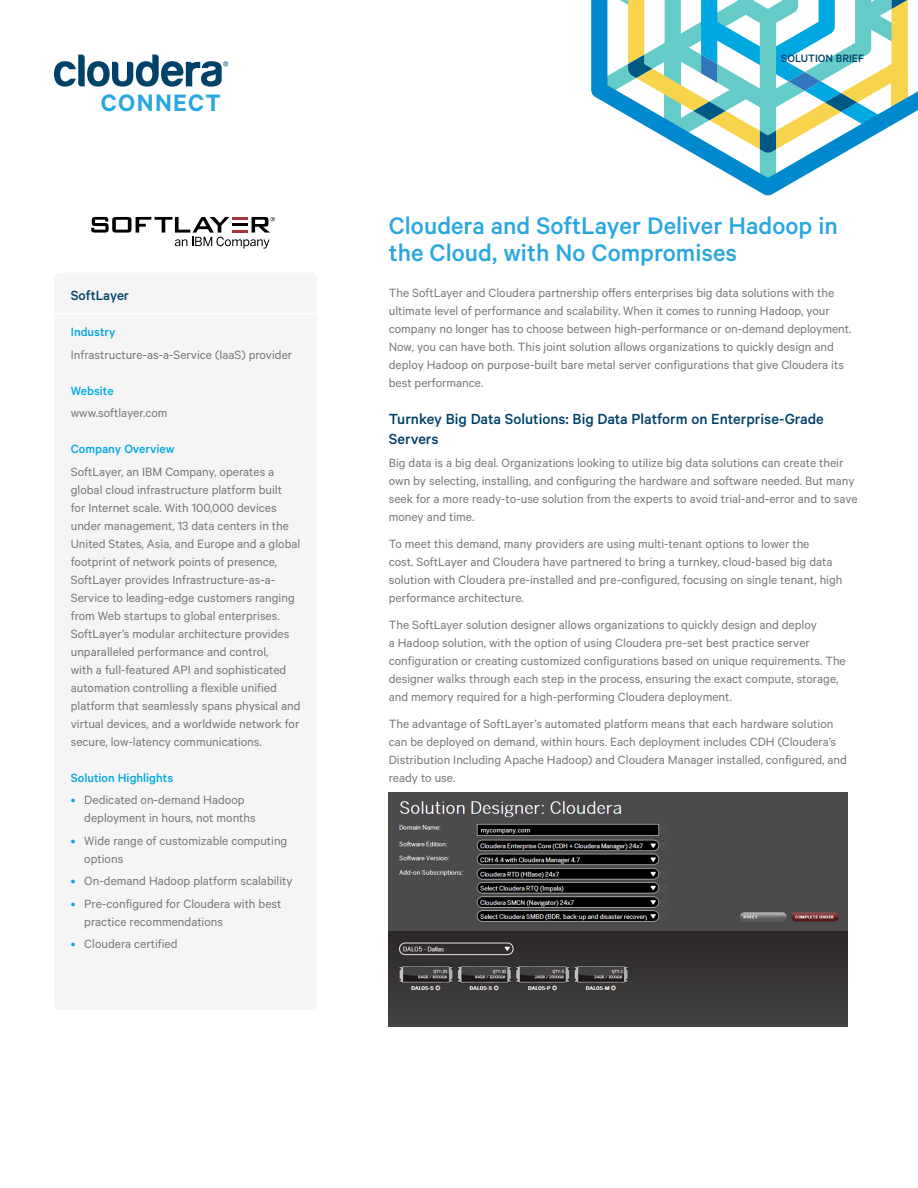
<style>
.page{position:relative;width:918px;height:1188px;background:#fff}
.page>*{position:absolute;margin:0;border:0;box-sizing:border-box;transform-origin:0 0}
.Intro_Headlines_Cali{font:500 27px/27px "Calibre";color:#29a7de}
.t1{font:600 26.7px "Calibre";letter-spacing:.05em;color:#29a7de}
.Subheads_Calibre_Med{font:500 16.5px/19.8px "Calibre";color:#004169}
.Sidebar_Header_Calib{font:500 15px "Calibre";color:#004169}
.Primary_Body_Copy_Ca{font:13.5px/18px "Calibre";color:#787878}
.Sidebar_Subhead_2_Ca{font:500 13.5px "Calibre";color:#00a8e0}
.t2{font:500 12px "Calibre";color:#004169}
.s1{color:#00a8e1}
</style>
<div class="page">
<svg style="left:54px;top:55px;width:174px;height:32px"></svg>
<svg style="left:591px;top:0;width:327px;height:195px"></svg>
<div style="left:54px;top:273px;width:263px;height:737px;background:#f5f5f5;border-radius:6px"></div>
<hr style="left:54px;top:313px;width:263px;height:1px;background:#fff">
<img style="left:389px;top:792px;width:458px;height:234px">
<svg style="left:91px;top:217px;width:184px;height:32px"></svg>
<h2 class="t1" style="left:101px;top:87px;width:121px">CONNECT</h2>
<p class="Sidebar_Header_Calib" style="left:71px;top:287px;width:60px">SoftLayer</p>
<p class="Sidebar_Subhead_2_Ca" style="left:71px;top:324px;width:46px">Industry</p>
<p class="Primary_Body_Copy_Ca" style="left:71px;top:345px;width:223px">Infrastructure-as-a-Service (IaaS) provider</p>
<p class="Sidebar_Subhead_2_Ca" style="left:71px;top:383px;width:44px">Website</p>
<p class="Primary_Body_Copy_Ca" style="left:71px;top:404px;width:98px">www.softlayer.com</p>
<p class="Sidebar_Subhead_2_Ca" style="left:71px;top:441px;width:105px">Company Overview</p>
<p class="Primary_Body_Copy_Ca" style="left:71px;top:462px;width:231px">SoftLayer, an IBM Company, operates a global cloud infrastructure platform built<br>for Internet scale. With 100,000 devices under management, 13 data centers in the United States, Asia, and Europe and a global footprint of network points of presence, SoftLayer provides Infrastructure-as-a-Service to leading-edge customers ranging from Web startups to global enterprises.<br>SoftLayer’s modular architecture provides unparalleled performance and control,<br>with a full-featured API and sophisticated automation controlling a flexible unified platform that seamlessly spans physical and virtual devices, and a worldwide network for secure, low-latency communications.</p>
<p class="Sidebar_Subhead_2_Ca" style="left:71px;top:770px;width:104px">Solution Highlights</p>
<p class="Primary_Body_Copy_Ca" style="left:84px;top:791px;width:173px;text-indent:-14px"><span class="s1">•</span> Dedicated on-demand Hadoop deployment in hours, not months</p>
<p class="Primary_Body_Copy_Ca" style="left:84px;top:831px;width:205px;text-indent:-14px"><span class="s1">•</span> Wide range of customizable computing options</p>
<p class="Primary_Body_Copy_Ca" style="left:71px;top:872px;width:223px"><span class="s1">•</span> On-demand Hadoop platform scalability</p>
<p class="Primary_Body_Copy_Ca" style="left:84px;top:894px;width:199px;text-indent:-14px"><span class="s1">•</span> Pre-configured for Cloudera with best practice recommendations</p>
<p class="Primary_Body_Copy_Ca" style="left:71px;top:935px;width:108px"><span class="s1">•</span> Cloudera certified</p>
<p class="t2" style="left:781px;top:51px;width:84px">SOLUTION BRIEF</p>
<p class="Intro_Headlines_Cali" style="left:389px;top:211px;width:451px">Cloudera and SoftLayer Deliver Hadoop in the Cloud, with No Compromises</p>
<p class="Primary_Body_Copy_Ca" style="left:389px;top:283px;width:464px">The SoftLayer and Cloudera partnership offers enterprises big data solutions with the ultimate level of performance and scalability. When it comes to running Hadoop, your company no longer has to choose between high-performance or on-demand deployment.<br>Now, you can have both. This joint solution allows organizations to quickly design and deploy Hadoop on purpose-built bare metal server configurations that give Cloudera its best performance.</p>
<p class="Subheads_Calibre_Med" style="left:389px;top:409px;width:437px">Turnkey Big Data Solutions: Big Data Platform on Enterprise-Grade<br>Servers</p>
<p class="Primary_Body_Copy_Ca" style="left:389px;top:453px;width:470px">Big data is a big deal. Organizations looking to utilize big data solutions can create their own by selecting, installing, and configuring the hardware and software needed. But many seek for a more ready-to-use solution from the experts to avoid trial-and-error and to save money and time.</p>
<p class="Primary_Body_Copy_Ca" style="left:389px;top:534px;width:455px">To meet this demand, many providers are using multi-tenant options to lower the<br>cost. SoftLayer and Cloudera have partnered to bring a turnkey, cloud-based big data solution with Cloudera pre-installed and pre-configured, focusing on single tenant, high performance architecture.</p>
<p class="Primary_Body_Copy_Ca" style="left:389px;top:615px;width:458px">The SoftLayer solution designer allows organizations to quickly design and deploy<br>a Hadoop solution, with the option of using Cloudera pre-set best practice server configuration or creating customized configurations based on unique requirements. The designer walks through each step in the process, ensuring the exact compute, storage, and memory required for a high-performing Cloudera deployment.</p>
<p class="Primary_Body_Copy_Ca" style="left:389px;top:714px;width:460px">The advantage of SoftLayer’s automated platform means that each hardware solution can be deployed on demand, within hours. Each deployment includes CDH (Cloudera’s Distribution Including Apache Hadoop) and Cloudera Manager installed, configured, and ready to use.</p>
</div>
